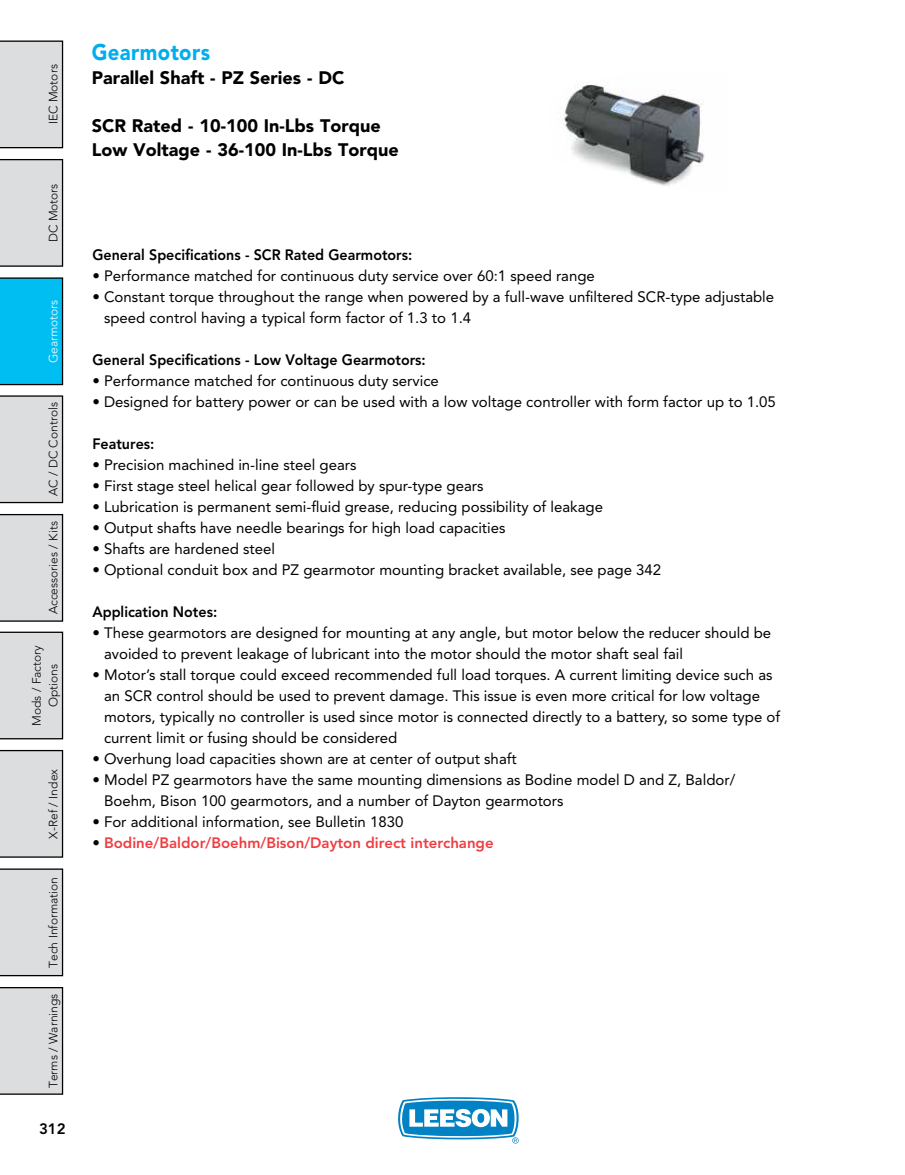
<style>
.page{position:relative;width:905px;height:1175px;background:#fff}
.page>*{position:absolute;margin:0;border:0;box-sizing:border-box;transform-origin:0 0}
.t1{font:900 22.5px "Avenir LT Std";letter-spacing:.02em;color:#00aeef;scale:.9 1}
.t2{font:900 18px/24px "Avenir LT Std";color:#000}
.t3{font:15px/21px "Avenir LT Std";color:#000}
.t4{font:800 15px "Avenir LT Std";color:#000;scale:.95 1}
.t5{font:800 15px "Avenir LT Std";color:#ef3e42}
.t6{font:800 15px "Avenir LT Std";color:#000}
.t7{font:300 12px/16.5px "Avenir LT Std";color:#000;text-align:center}
.t8{font:300 12px "Avenir LT Std";color:#fff}
.s1{font-weight:400;color:#000}
</style>
<div class="page">
<svg style="left:398px;top:1097px;width:120px;height:46px"></svg>
<div style="left:0;top:41px;width:63px;height:107px;background:#dcddde"></div>
<div style="left:0;top:159px;width:63px;height:108px;background:#dcddde"></div>
<div style="left:0;top:277px;width:63px;height:108px;background:#00bdf2"></div>
<div style="left:0;top:395px;width:63px;height:108px;background:#dcddde"></div>
<div style="left:0;top:514px;width:63px;height:107px;background:#dcddde"></div>
<div style="left:0;top:631px;width:63px;height:108px;background:#dcddde"></div>
<div style="left:0;top:750px;width:63px;height:107px;background:#dcddde"></div>
<div style="left:0;top:868px;width:63px;height:108px;background:#dcddde"></div>
<div style="left:0;top:987px;width:63px;height:107px;background:#dcddde"></div>
<img style="left:560px;top:84px;width:145px;height:102px">
<p class="t7" style="left:45px;top:124px;width:62px;rotate:-90deg">IEC Motors</p>
<p class="t7" style="left:45px;top:242px;width:60px;rotate:-90deg">DC Motors</p>
<p class="t8" style="left:46px;top:363px;width:65px;rotate:-90deg">Gearmotors</p>
<p class="t7" style="left:45px;top:496px;width:96px;rotate:-90deg">AC / DC Controls</p>
<p class="t7" style="left:45px;top:614px;width:95px;rotate:-90deg">Accessories / Kits</p>
<p class="t7" style="left:29px;top:726px;width:82px;rotate:-90deg">Mods / Factory<br>Options</p>
<p class="t7" style="left:45px;top:838px;width:71px;rotate:-90deg">X-Ref / Index</p>
<p class="t7" style="left:45px;top:968px;width:93px;rotate:-90deg">Tech Information</p>
<p class="t7" style="left:45px;top:1088px;width:96px;rotate:-90deg">Terms / Warnings</p>
<p class="t6" style="left:39px;top:1120px;width:28px">312</p>
<h1 class="t1" style="left:92px;top:38px;width:133px">Gearmotors</h1>
<p class="t2" style="left:92px;top:65px;width:254px">Parallel Shaft - PZ Series - DC</p>
<p class="t2" style="left:92px;top:113px;width:308px">SCR Rated - 10-100 In-Lbs Torque<br>Low Voltage - 36-100 In-Lbs Torque</p>
<p class="t4" style="left:92px;top:246px;width:338px">General Specifications - SCR Rated Gearmotors:</p>
<p class="t3" style="left:92px;top:265px;width:504px">• Performance matched for continuous duty service over 60:1 speed range</p>
<p class="t3" style="left:104px;top:286px;width:671px;text-indent:-12px">• Constant torque throughout the range when powered by a full-wave unfiltered SCR-type adjustable speed control having a typical form factor of 1.3 to 1.4</p>
<p class="t4" style="left:92px;top:351px;width:352px">General Specifications - Low Voltage Gearmotors:</p>
<p class="t3" style="left:92px;top:370px;width:348px">• Performance matched for continuous duty service</p>
<p class="t3" style="left:92px;top:391px;width:685px">• Designed for battery power or can be used with a low voltage controller with form factor up to 1.05</p>
<p class="t4" style="left:92px;top:435px;width:67px">Features:</p>
<p class="t3" style="left:92px;top:454px;width:265px">• Precision machined in-line steel gears</p>
<p class="t3" style="left:92px;top:475px;width:392px">• First stage steel helical gear followed by spur-type gears</p>
<p class="t3" style="left:92px;top:496px;width:512px">• Lubrication is permanent semi-fluid grease, reducing possibility of leakage</p>
<p class="t3" style="left:92px;top:517px;width:414px">• Output shafts have needle bearings for high load capacities</p>
<p class="t3" style="left:92px;top:538px;width:184px">• Shafts are hardened steel</p>
<p class="t3" style="left:92px;top:559px;width:570px">• Optional conduit box and PZ gearmotor mounting bracket available, see page 342</p>
<p class="t4" style="left:92px;top:603px;width:133px">Application Notes:</p>
<p class="t3" style="left:104px;top:622px;width:668px;text-indent:-12px">• These gearmotors are designed for mounting at any angle, but motor below the reducer should be avoided to prevent leakage of lubricant into the motor should the motor shaft seal fail</p>
<p class="t3" style="left:104px;top:664px;width:677px;text-indent:-12px">• Motor’s stall torque could exceed recommended full load torques. A current limiting device such as an SCR control should be used to prevent damage. This issue is even more critical for low voltage motors, typically no controller is used since motor is connected directly to a battery, so some type of current limit or fusing should be considered</p>
<p class="t3" style="left:92px;top:748px;width:426px">• Overhung load capacities shown are at center of output shaft</p>
<p class="t3" style="left:104px;top:769px;width:632px;text-indent:-12px">• Model PZ gearmotors have the same mounting dimensions as Bodine model D and Z, Baldor/<br>Boehm, Bison 100 gearmotors, and a number of Dayton gearmotors</p>
<p class="t3" style="left:92px;top:811px;width:312px">• For additional information, see Bulletin 1830</p>
<p class="t5" style="left:92px;top:834px;width:403px"><span class="s1">•</span> Bodine/Baldor/Boehm/Bison/Dayton direct interchange</p>
</div>
